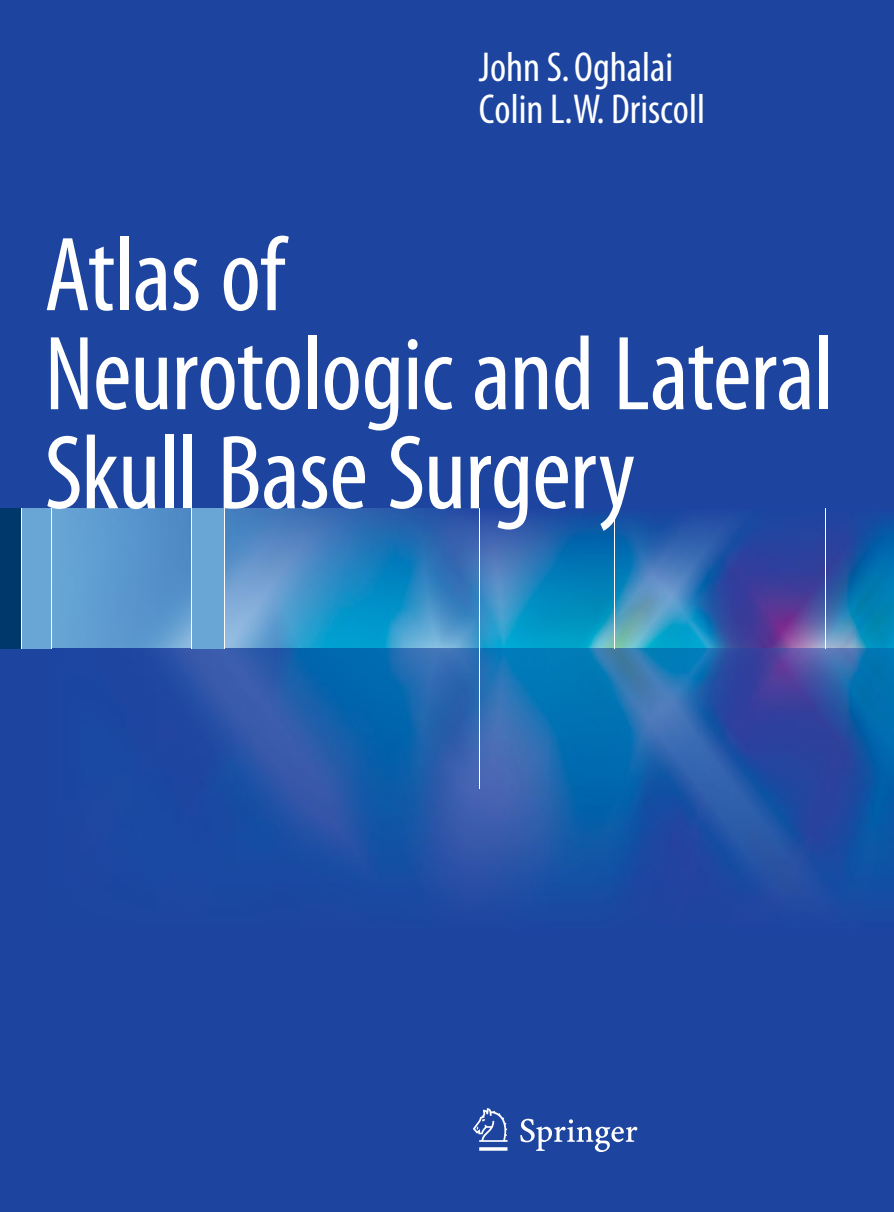
<style>
.page{position:relative;width:894px;height:1212px;background:#fff}
.page>*{position:absolute;margin:0;border:0;box-sizing:border-box;transform-origin:0 0}
.t1{font:condensed 106.5px/99px "Sqhykx Myriad Pro";letter-spacing:-.01em;color:#fff}
.t2{font:60px "Pxldgn Springnew";color:#fff}
.t3{font:condensed 42px/42px "Sqhykx Myriad Pro";color:#fff}
</style>
<div class="page">
<div style="left:0;top:0;width:893px;height:1212px;background:#1d45a0"></div>
<img style="left:52px;top:508px;width:841px;height:140px">
<img style="left:547px;top:648px;width:186px;height:234px">
<img style="left:733px;top:648px;width:160px;height:245px">
<img style="left:548px;top:882px;width:55px;height:3px">
<img style="left:162px;top:648px;width:385px;height:243px">
<div style="left:21px;top:508px;width:30px;height:140px;background:#69a6d6"></div>
<div style="left:191px;top:508px;width:33px;height:140px;background:#69a6d6"></div>
<div style="left:0;top:508px;width:21px;height:140px;background:#00386c"></div>
<hr style="left:21px;top:508px;width:1px;height:140px;background:#fff">
<hr style="left:51px;top:508px;width:1px;height:140px;background:#fff">
<hr style="left:614px;top:508px;width:1px;height:140px;background:#fff">
<hr style="left:191px;top:508px;width:1px;height:140px;background:#fff">
<hr style="left:223px;top:508px;width:1px;height:140px;background:#fff">
<hr style="left:824px;top:508px;width:1px;height:140px;background:#fff">
<hr style="left:478px;top:508px;width:1px;height:281px;background:#fff">
<p class="t3" style="left:478px;top:46px;width:227px">John S. Oghalai<br>Colin L.W. Driscoll</p>
<p class="t1" style="left:44px;top:224px;width:790px">Atlas of<br>Neurotologic and Lateral<br>Skull Base Surgery</p>
<p class="t2" style="left:478px;top:1108px;width:161px">123</p>
</div>
